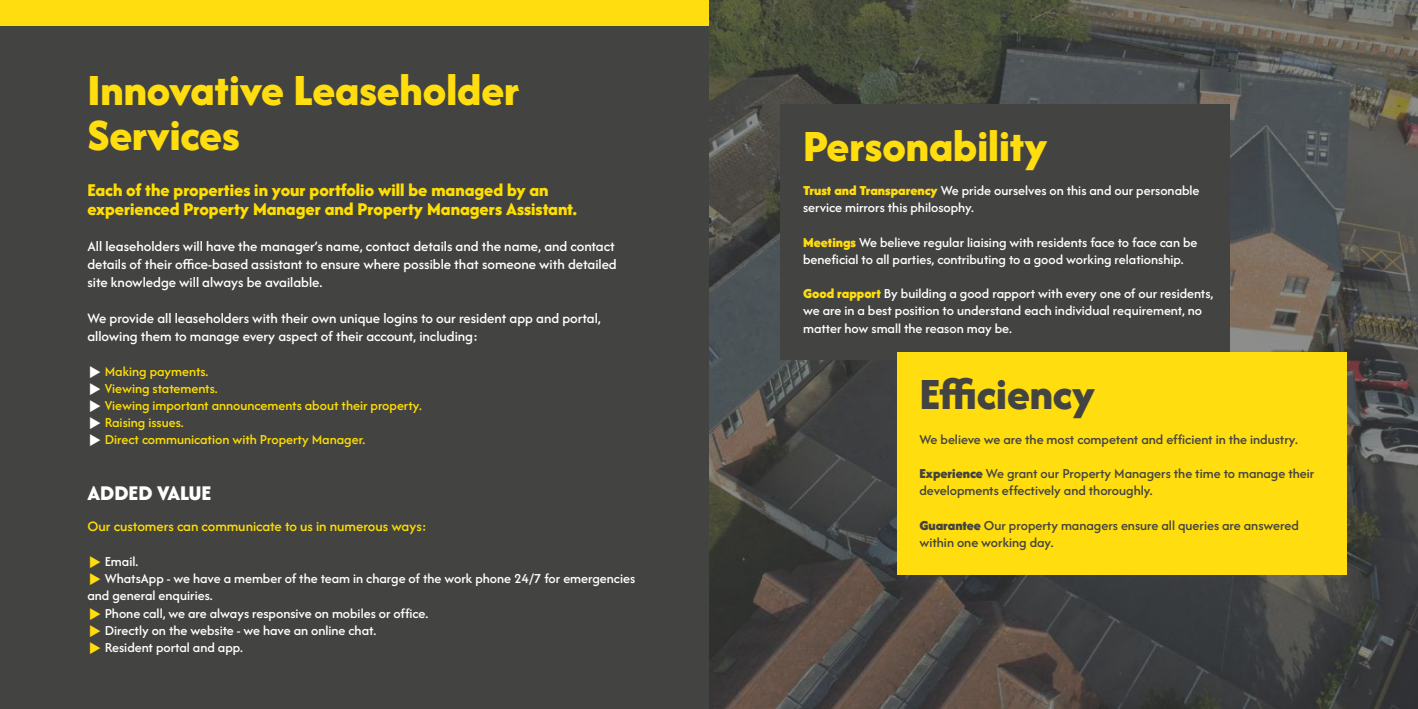
<style>
.page{position:relative;width:1418px;height:709px;background:#fff}
.page>*{position:absolute;margin:0;border:0;box-sizing:border-box;transform-origin:0 0}
.t1{font:800 46.38px/44.5px "Afacad Flux";color:#ffdd0e}
.t2{font:800 46.38px "Afacad Flux";color:#434342}
.t3{font:800 21.75px "Afacad Flux";color:#fff}
.t4{font:800 18.75px/18.8px "Afacad Flux";color:#ffde00}
.t5{font:500 15px/18px "Afacad Flux";color:#fff}
.t6{font:500 15px "Afacad Flux";color:#ffde00}
.t7{font:500 14.25px/17.1px "Afacad Flux";color:#fff}
.t8{font:500 14.25px/17.1px "Afacad Flux";color:#434342}
.t9{font:500 14.25px/17.1px "Afacad Flux";color:#ffde00}
.s1{color:#fff}
.s2{color:#ffdd0e}
.s3{font-weight:900;color:#ffdd0e}
.s4{font-weight:900}
</style>
<div class="page">
<img style="left:709px;top:0;width:708px;height:709px">
<div style="left:0;top:0;width:709px;height:709px;background:#434342"></div>
<div style="left:0;top:0;width:709px;height:25px;background:#ffdd0e"></div>
<div style="left:780px;top:104px;width:449px;height:255px;background:#434342"></div>
<div style="left:897px;top:353px;width:449px;height:222px;background:#ffdd0e"></div>
<h1 class="t1" style="left:87px;top:68px;width:433px">Innovative Leaseholder<br>Services</h1>
<h3 class="t4" style="left:87px;top:180px;width:491px">Each of the properties in your portfolio will be managed by an experienced Property Manager and Property Managers Assistant.</h3>
<p class="t5" style="left:87px;top:237px;width:531px">All leaseholders will have the manager’s name, contact details and the name, and contact details of their office-based assistant to ensure where possible that someone with detailed site knowledge will always be available.</p>
<p class="t5" style="left:87px;top:309px;width:515px">We provide all leaseholders with their own unique logins to our resident app and portal, allowing them to manage every aspect of their account, including:</p>
<p class="t9" style="left:87px;top:362px;width:336px"><span class="s1">▶</span> Making payments.<br><span class="s1">▶</span> Viewing statements.<br><span class="s1">▶</span> Viewing important announcements about their property. <span class="s1">▶</span> Raising issues.<br><span class="s1">▶</span> Direct communication with Property Manager.</p>
<h2 class="t3" style="left:87px;top:479px;width:125px">ADDED VALUE</h2>
<p class="t6" style="left:87px;top:516px;width:341px">Our customers can communicate to us in numerous ways:</p>
<p class="t7" style="left:87px;top:553px;width:549px"><span class="s2">▶</span> Email.<br><span class="s2">▶</span> WhatsApp - we have a member of the team in charge of the work phone 24/7 for emergencies and general enquiries.<br><span class="s2">▶</span> Phone call, we are always responsive on mobiles or office.<br><span class="s2">▶</span> Directly on the website - we have an online chat.<br><span class="s2">▶</span> Resident portal and app.</p>
<h1 class="t1" style="left:803px;top:123px;width:246px">Personability</h1>
<p class="t7" style="left:803px;top:182px;width:398px"><span class="s3">Trust and Transparency</span> We pride ourselves on this and our personable service mirrors this philosophy.</p>
<p class="t7" style="left:803px;top:233px;width:396px"><span class="s3">Meetings</span> We believe regular liaising with residents face to face can be beneficial to all parties, contributing to a good working relationship.</p>
<p class="t7" style="left:803px;top:285px;width:412px"><span class="s3">Good rapport</span> By building a good rapport with every one of our residents, we are in a best position to understand each individual requirement, no matter how small the reason may be.</p>
<h1 class="t2" style="left:919px;top:363px;width:177px">Efficiency</h1>
<p class="t8" style="left:919px;top:430px;width:380px">We believe we are the most competent and efficient in the industry.</p>
<p class="t8" style="left:919px;top:465px;width:396px"><span class="s4">Experience</span> We grant our Property Managers the time to manage their developments effectively and thoroughly.</p>
<p class="t8" style="left:919px;top:516px;width:381px"><span class="s4">Guarantee</span> Our property managers ensure all queries are answered within one working day.</p>
</div>
